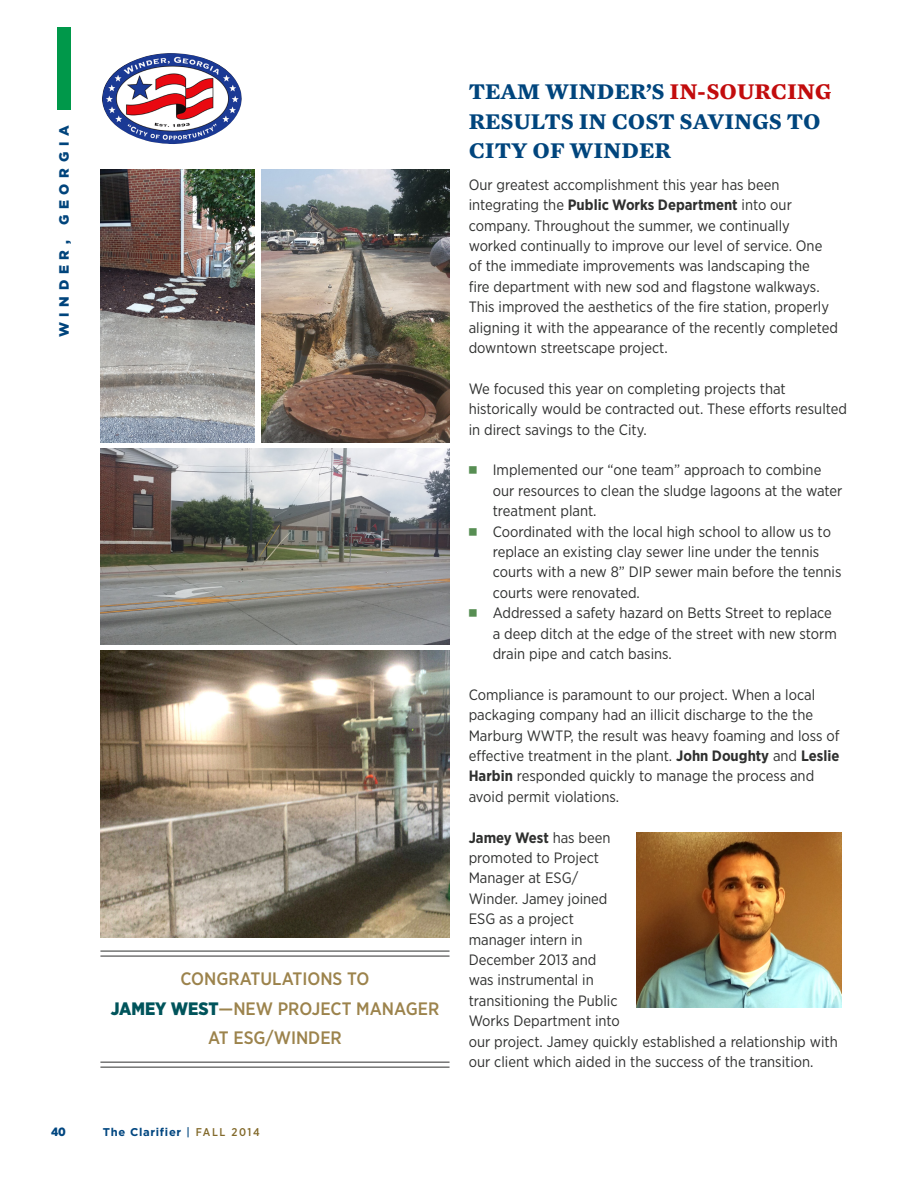
<style>
.page{position:relative;width:918px;height:1188px;background:#fff}
.page>*{position:absolute;margin:0;border:0;box-sizing:border-box;transform-origin:0 0}
.t1{font:700 22.95px "Mercury Text G1";color:#00457d}
.t2{font:500 18px "Gotham Narrow";color:#9c834c}
.t3{font:15px/20.4px "Gotham Narrow";color:#2f302f}
.t4{font:900 13.5px "Gotham";letter-spacing:.42em;color:#00447c}
.t5{font:900 12px "Gotham Narrow";color:#004680}
.t6{font:700 11.25px "Gotham";letter-spacing:.06em;color:#004680}
.s1{font-weight:900;color:#00545b}
.s2{font-family:"Gotham Narrow";font-weight:500}
.s3{font-family:"Gotham Narrow";font-weight:500;color:#82692a}
.s4{color:#c20c0d}
.s5{font-weight:700}
.s6{font-family:"Universal Newswith Comm Pi";color:#578e53}
</style>
<div class="page">
<div style="left:58px;top:27px;width:13px;height:82px;background:#00984a"></div>
<img style="left:100px;top:169px;width:154px;height:274px">
<img style="left:636px;top:833px;width:206px;height:175px">
<img style="left:100px;top:651px;width:350px;height:287px">
<img style="left:261px;top:169px;width:189px;height:274px">
<img style="left:100px;top:449px;width:350px;height:196px">
<hr style="left:100px;top:951px;width:350px;height:1px;background:#2f302f">
<hr style="left:100px;top:956px;width:350px;height:1px;background:#2f302f">
<hr style="left:100px;top:1062px;width:350px;height:1px;background:#2f302f">
<hr style="left:100px;top:1067px;width:350px;height:1px;background:#2f302f">
<img style="left:102px;top:53px;width:140px;height:91px">
<p class="t4" style="left:56px;top:337px;width:213px;rotate:-90deg">WINDER, GEORGIA</p>
<p class="t2" style="left:181px;top:968px;width:190px">CONGRATULATIONS TO</p>
<p class="t2" style="left:111px;top:997px;width:330px"><span class="s1">JAMEY WEST</span>—NEW PROJECT MANAGER</p>
<p class="t2" style="left:208px;top:1026px;width:135px">AT ESG/WINDER</p>
<p class="t5" style="left:51px;top:1124px;width:16px">40</p>
<p class="t6" style="left:103px;top:1126px;width:158px">The Clarifier <span class="s2">|</span> <span class="s3">FALL 2014</span></p>
<p class="t1" style="left:469px;top:74px;width:364px">TEAM WINDER’S <span class="s4">IN-SOURCING</span></p>
<p class="t1" style="left:469px;top:104px;width:354px">RESULTS IN COST SAVINGS TO</p>
<p class="t1" style="left:469px;top:133px;width:204px">CITY OF WINDER</p>
<p class="t3" style="left:469px;top:174px;width:371px">Our greatest accomplishment this year has been integrating the <span class="s5">Public Works Department</span> into our company. Throughout the summer, we continually worked continually to improve our level of service. One of the immediate improvements was landscaping the<br>fire department with new sod and flagstone walkways.<br>This improved the aesthetics of the fire station, properly aligning it with the appearance of the recently completed downtown streetscape project.</p>
<p class="t3" style="left:469px;top:378px;width:380px">We focused this year on completing projects that historically would be contracted out. These efforts resulted in direct savings to the City.</p>
<p class="t3" style="left:493px;top:460px;width:351px;text-indent:-24px"><span class="s6">n</span> Implemented our “one team” approach to combine our resources to clean the sludge lagoons at the water treatment plant.</p>
<p class="t3" style="left:493px;top:521px;width:350px;text-indent:-24px"><span class="s6">n</span> Coordinated with the local high school to allow us to replace an existing clay sewer line under the tennis courts with a new 8” DIP sewer main before the tennis courts were renovated.</p>
<p class="t3" style="left:493px;top:602px;width:346px;text-indent:-24px"><span class="s6">n</span> Addressed a safety hazard on Betts Street to replace a deep ditch at the edge of the street with new storm drain pipe and catch basins.</p>
<p class="t3" style="left:469px;top:684px;width:372px">Compliance is paramount to our project. When a local packaging company had an illicit discharge to the the Marburg WWTP, the result was heavy foaming and loss of effective treatment in the plant. <span class="s5">John Doughty</span> and <span class="s5">Leslie Harbin</span> responded quickly to manage the process and avoid permit violations.</p>
<p class="t3" style="left:469px;top:827px;width:371px"><span class="s5">Jamey West</span> has been<br>promoted to Project<br>Manager at ESG/<br>Winder. Jamey joined<br>ESG as a project<br>manager intern in<br>December 2013 and<br>was instrumental in<br>transitioning the Public<br>Works Department into<br>our project. Jamey quickly established a relationship with our client which aided in the success of the transition.</p>
</div>
